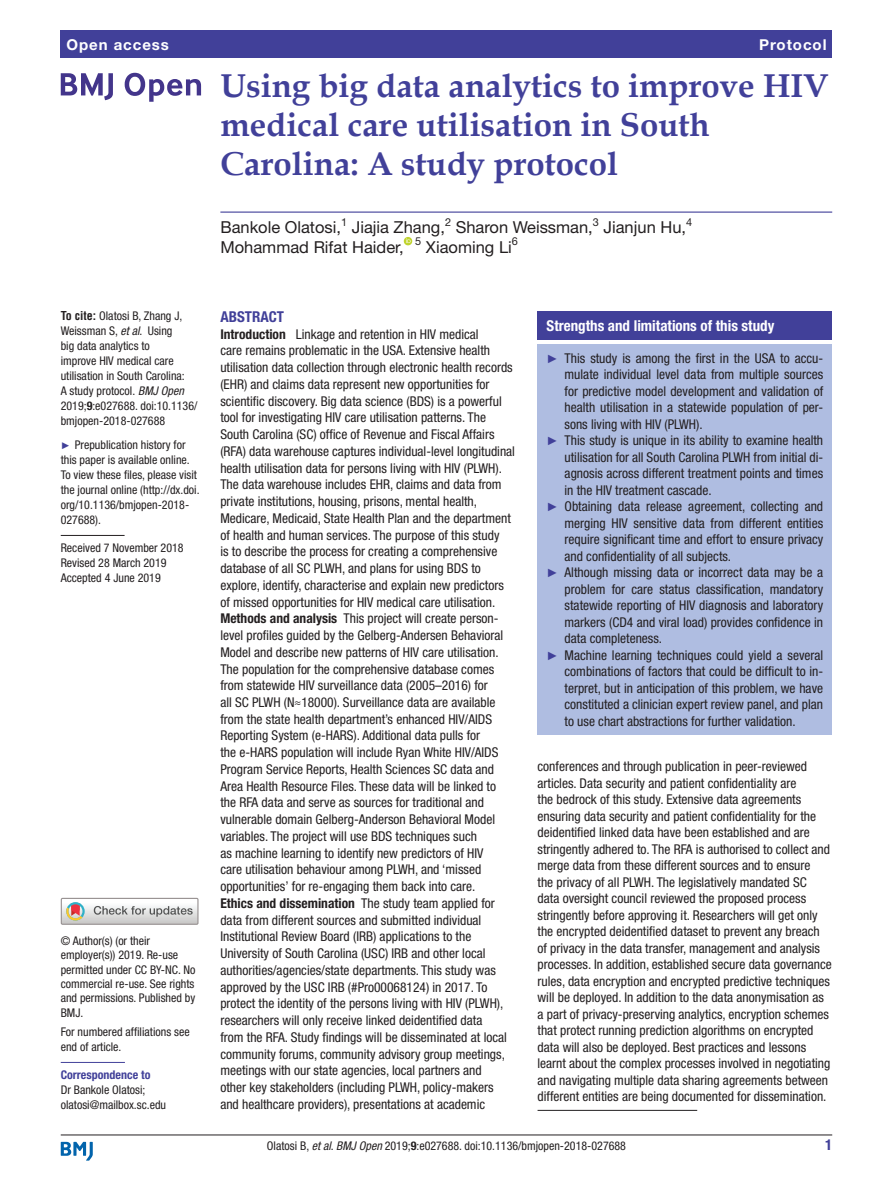
<style>
.page{position:relative;width:893px;height:1191px;background:#fff}
.page>*{position:absolute;margin:0;border:0;box-sizing:border-box;transform-origin:0 0}
.t1{font:700 33px/39px "Book Antiqua";color:#414099}
.t2{font:16.5px "Helvetica Neue LT Std";color:#231f20}
.t3{font:700 condensed 15px "Helvetica Neue LT Std";color:#fff}
.t4{font:700 15px "Helvetica Neue LT Std";letter-spacing:.065em;color:#fff}
.t5{font:700 condensed 15px "Helvetica Neue LT Std";color:#414099}
.t6{font:condensed 13.5px/16.8px "Helvetica Neue LT Std";color:#231f20}
.t7{font:condensed 12px/15px "Helvetica Neue LT Std";color:#231f20}
.t8{font:700 condensed 12px "Helvetica Neue LT Std";color:#414099}
.t9{font:10.95px "Helvetica Neue LT Std";color:#231f20}
.s1{font-family:"Helvetica LT Std";font-weight:700}
.s2{font-style:italic}
.s3{font-weight:700}
.s4{font-family:"Arial";font-stretch:normal;font-size:9.75px;color:#414099}
.s5{font-family:"Arial";font-stretch:normal;font-size:12px;color:#414099}
</style>
<div class="page">
<hr style="left:61px;top:1134px;width:771px;height:1px;background:#231f20">
<svg style="left:61px;top:1141px;width:32px;height:19px"></svg>
<div style="left:61px;top:31px;width:771px;height:27px;background:#414099"></div>
<hr style="left:220px;top:211px;width:612px;height:2px;background:#414099">
<svg style="left:404px;top:237px;width:8px;height:8px"></svg>
<hr style="left:61px;top:535px;width:64px;height:1px;background:#231f20">
<hr style="left:61px;top:1062px;width:64px;height:1px;background:#414099">
<svg style="left:61px;top:73px;width:52px;height:27px"></svg>
<svg style="left:125px;top:73px;width:76px;height:29px"></svg>
<div style="left:61px;top:897px;width:138px;height:27px;border:1px solid #969090"></div>
<svg style="left:61px;top:898px;width:137px;height:26px"></svg>
<hr style="left:538px;top:1110px;width:159px;height:1px;background:#231f20">
<div style="left:538px;top:311px;width:294px;height:29px;background:#414099"></div>
<div style="left:538px;top:344px;width:294px;height:390px;background:#afbde1"></div>
<p class="t4" style="left:66px;top:35px;width:104px">Open access</p>
<p class="t4" style="left:759px;top:35px;width:69px">Protocol</p>
<h1 class="t1" style="left:220px;top:66px;width:610px">Using big data analytics to improve HIV medical care utilisation in South<br>Carolina: A study protocol</h1>
<p class="t2" style="left:220px;top:218px;width:122px">Bankole Olatosi,</p>
<p class="t9" style="left:341px;top:215px;width:8px">1</p>
<p class="t2" style="left:352px;top:218px;width:95px">Jiajia Zhang,</p>
<p class="t9" style="left:445px;top:215px;width:8px">2</p>
<p class="t2" style="left:456px;top:218px;width:139px">Sharon Weissman,</p>
<p class="t9" style="left:593px;top:215px;width:8px">3</p>
<p class="t2" style="left:604px;top:218px;width:84px">Jianjun Hu,</p>
<p class="t9" style="left:686px;top:215px;width:8px">4</p>
<p class="t2" style="left:220px;top:237px;width:185px">Mohammad Rifat Haider,</p>
<p class="t9" style="left:415px;top:235px;width:8px">5</p>
<p class="t2" style="left:426px;top:237px;width:87px">Xiaoming Li</p>
<p class="t9" style="left:512px;top:235px;width:8px">6</p>
<p class="t7" style="left:61px;top:308px;width:138px"><span class="s1">To cite:</span> Olatosi B, Zhang J,<br>Weissman S, <span class="s2">et al</span>. Using<br>big data analytics to<br>improve HIV medical care utilisation in South Carolina:<br>A study protocol. <span class="s2">BMJ Open<br></span>2019;<span class="s3">9</span>:e027688. doi:10.1136/ bmjopen-2018-027688</p>
<p class="t7" style="left:61px;top:437px;width:140px"><span class="s4">►</span> Prepublication history for this paper is available online.<br>To view these files, please visit the journal online (http://dx.doi. org/10.1136/bmjopen-2018-<br>027688).</p>
<p class="t7" style="left:61px;top:540px;width:124px">Received 7 November 2018<br>Revised 28 March 2019<br>Accepted 4 June 2019</p>
<p class="t7" style="left:61px;top:933px;width:136px;line-height:14.4px">© Author(s) (or their employer(s)) 2019. Re-use permitted under CC BY-NC. No commercial re-use. See rights and permissions. Published by<br>BMJ.</p>
<p class="t7" style="left:61px;top:1024px;width:130px">For numbered affiliations see end of article.</p>
<p class="t8" style="left:61px;top:1067px;width:91px">Correspondence to</p>
<p class="t7" style="left:61px;top:1082px;width:107px">Dr Bankole Olatosi; olatosi@mailbox.sc.edu</p>
<p class="t5" style="left:220px;top:307px;width:65px">Abstract</p>
<p class="t6" style="left:220px;top:325px;width:296px"><span class="s3">Introduction</span> Linkage and retention in HIV medical<br>care remains problematic in the USA. Extensive health utilisation data collection through electronic health records (EHR) and claims data represent new opportunities for scientific discovery. Big data science (BDS) is a powerful tool for investigating HIV care utilisation patterns. The South Carolina (SC) office of Revenue and Fiscal Affairs (RFA) data warehouse captures individual-level longitudinal health utilisation data for persons living with HIV (PLWH).<br>The data warehouse includes EHR, claims and data from private institutions, housing, prisons, mental health, Medicare, Medicaid, State Health Plan and the department of health and human services. The purpose of this study<br>is to describe the process for creating a comprehensive database of all SC PLWH, and plans for using BDS to explore, identify, characterise and explain new predictors of missed opportunities for HIV medical care utilisation.<br><span class="s3">Methods and analysis</span> This project will create person&shy;level profiles guided by the Gelberg-Andersen Behavioral Model and describe new patterns of HIV care utilisation.<br>The population for the comprehensive database comes from statewide HIV surveillance data (2005–2016) for<br>all SC PLWH (N≈18000). Surveillance data are available from the state health department’s enhanced HIV/AIDS Reporting System (e-HARS). Additional data pulls for<br>the e-HARS population will include Ryan White HIV/AIDS Program Service Reports, Health Sciences SC data and Area Health Resource Files. These data will be linked to the RFA data and serve as sources for traditional and vulnerable domain Gelberg-Anderson Behavioral Model variables. The project will use BDS techniques such<br>as machine learning to identify new predictors of HIV<br>care utilisation behaviour among PLWH, and ‘missed opportunities’ for re-engaging them back into care.<br><span class="s3">Ethics and dissemination</span> The study team applied for data from different sources and submitted individual Institutional Review Board (IRB) applications to the University of South Carolina (USC) IRB and other local authorities/agencies/state departments. This study was approved by the USC IRB (#Pro00068124) in 2017. To protect the identity of the persons living with HIV (PLWH), researchers will only receive linked deidentified data<br>from the RFA. Study findings will be disseminated at local community forums, community advisory group meetings, meetings with our state agencies, local partners and<br>other key stakeholders (including PLWH, policy-makers and healthcare providers), presentations at academic</p>
<p class="t3" style="left:547px;top:316px;width:229px">Strengths and limitations of this study</p>
<p class="t6" style="left:547px;top:349px;width:278px"><span class="s5">►</span> This study is among the first in the USA to accu-</p>
<p class="t6" style="left:565px;top:366px;width:260px">mulate individual level data from multiple sources</p>
<p class="t6" style="left:565px;top:382px;width:260px">for predictive model development and validation of</p>
<p class="t6" style="left:565px;top:399px;width:260px">health utilisation in a statewide population of per-</p>
<p class="t6" style="left:565px;top:415px;width:140px">sons living with HIV (PLWH).</p>
<p class="t6" style="left:547px;top:432px;width:278px"><span class="s5">►</span> This study is unique in its ability to examine health</p>
<p class="t6" style="left:565px;top:448px;width:260px">utilisation for all South Carolina PLWH from initial di-</p>
<p class="t6" style="left:565px;top:465px;width:260px">agnosis across different treatment points and times</p>
<p class="t6" style="left:565px;top:481px;width:149px">in the HIV treatment cascade.</p>
<p class="t6" style="left:547px;top:498px;width:278px"><span class="s5">►</span> Obtaining data release agreement, collecting and</p>
<p class="t6" style="left:565px;top:514px;width:260px">merging HIV sensitive data from different entities</p>
<p class="t6" style="left:565px;top:531px;width:260px">require significant time and effort to ensure privacy</p>
<p class="t6" style="left:565px;top:547px;width:168px">and confidentiality of all subjects.</p>
<p class="t6" style="left:547px;top:564px;width:278px"><span class="s5">►</span> Although missing data or incorrect data may be a</p>
<p class="t6" style="left:565px;top:580px;width:260px">problem for care status classification, mandatory</p>
<p class="t6" style="left:565px;top:597px;width:260px">statewide reporting of HIV diagnosis and laboratory</p>
<p class="t6" style="left:565px;top:613px;width:260px">markers (CD4 and viral load) provides confidence in</p>
<p class="t6" style="left:565px;top:630px;width:99px">data completeness.</p>
<p class="t6" style="left:547px;top:646px;width:278px"><span class="s5">►</span> Machine learning techniques could yield a several</p>
<p class="t6" style="left:565px;top:663px;width:260px">combinations of factors that could be difficult to in-</p>
<p class="t6" style="left:565px;top:679px;width:260px">terpret, but in anticipation of this problem, we have</p>
<p class="t6" style="left:565px;top:696px;width:260px">constituted a clinician expert review panel, and plan</p>
<p class="t6" style="left:565px;top:712px;width:233px">to use chart abstractions for further validation.</p>
<p class="t6" style="left:538px;top:758px;width:296px">conferences and through publication in peer-reviewed articles. Data security and patient confidentiality are<br>the bedrock of this study. Extensive data agreements ensuring data security and patient confidentiality for the deidentified linked data have been established and are stringently adhered to. The RFA is authorised to collect and merge data from these different sources and to ensure<br>the privacy of all PLWH. The legislatively mandated SC data oversight council reviewed the proposed process stringently before approving it. Researchers will get only the encrypted deidentified dataset to prevent any breach of privacy in the data transfer, management and analysis processes. In addition, established secure data governance rules, data encryption and encrypted predictive techniques will be deployed. In addition to the data anonymisation as a part of privacy-preserving analytics, encryption schemes that protect running prediction algorithms on encrypted data will also be deployed. Best practices and lessons learnt about the complex processes involved in negotiating and navigating multiple data sharing agreements between different entities are being documented for dissemination.</p>
<p class="t7" style="left:267px;top:1137px;width:361px">Olatosi B, <span class="s2">et al</span>. <span class="s2">BMJ Open</span> 2019;<span class="s3">9</span>:e027688. doi:10.1136/bmjopen-2018-027688</p>
<p class="t5" style="left:825px;top:1135px;width:9px">1</p>
</div>
